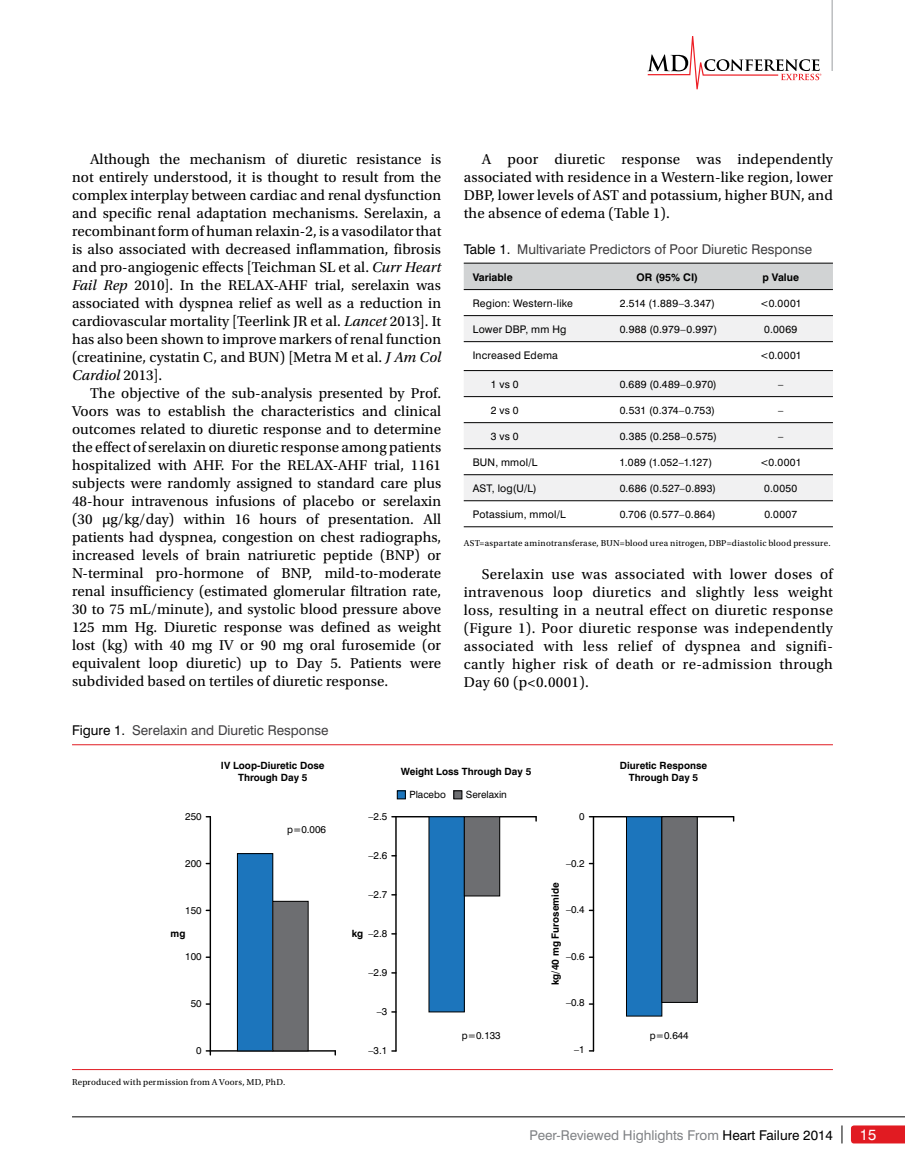
<style>
.page{position:relative;width:905px;height:1175px;background:#fff}
.page>*{position:absolute;margin:0;border:0;box-sizing:border-box;transform-origin:0 0}
.t1{font:15px/18px "Utopia Std";letter-spacing:.005em;color:#000;text-align:justify}
.t2{font:15px "Swiss 721 BT";color:#fff}
.t3{font:13.5px "Swiss 721 BT";color:#414042}
.t4{font:13.5px "Swiss 721 BT";color:#808285}
.t5{font:10.5px "Swiss 721 BT";letter-spacing:.02em;color:#000}
.t6{font:700 10.5px "Swiss 721 BT";color:#000}
.t7{font:700 10.05px/12px "Swiss 721 BT";color:#000;text-align:center}
.t8{font:10.05px "Swiss 721 BT";color:#000}
.t9{font:9px "Utopia Std";letter-spacing:.025em;color:#000}
.s1{font-style:italic}
.s2{color:#000}
</style>
<div class="page">
<svg style="left:647px;top:36px;width:174px;height:53px"></svg>
<hr style="left:831px;top:0;width:1px;height:71px;background:#bcbec0">
<hr style="left:72px;top:1116px;width:832px;height:1px;background:#000">
<svg style="left:841px;top:1125px;width:1px;height:18px"></svg>
<svg style="left:851px;top:1125px;width:53px;height:18px"></svg>
<div style="left:464px;top:264px;width:368px;height:25px;background:#d1d3d4"></div>
<svg style="left:464px;top:316px;width:368px;height:80px"></svg>
<svg style="left:464px;top:423px;width:368px;height:77px"></svg>
<hr style="left:464px;top:263px;width:368px;height:1px;background:#000">
<hr style="left:464px;top:289px;width:368px;height:1px;background:#000">
<hr style="left:464px;top:315px;width:368px;height:1px;background:#000">
<hr style="left:464px;top:341px;width:368px;height:1px;background:#000">
<hr style="left:464px;top:370px;width:368px;height:1px;background:#000">
<hr style="left:464px;top:396px;width:368px;height:1px;background:#000">
<hr style="left:464px;top:526px;width:368px;height:1px;background:#000">
<hr style="left:464px;top:422px;width:368px;height:1px;background:#000">
<hr style="left:464px;top:448px;width:368px;height:1px;background:#000">
<hr style="left:464px;top:474px;width:368px;height:1px;background:#000">
<hr style="left:464px;top:500px;width:368px;height:1px;background:#000">
<hr style="left:72px;top:744px;width:760px;height:1px;background:#e11b22">
<hr style="left:72px;top:1069px;width:760px;height:1px;background:#e11b22">
<div style="left:397px;top:790px;width:8px;height:9px;background:#1c75bc"></div>
<div style="left:397px;top:790px;width:9px;height:9px;border:1px solid #000"></div>
<div style="left:454px;top:790px;width:8px;height:9px;background:#6d6e71"></div>
<div style="left:453px;top:790px;width:9px;height:9px;border:1px solid #000"></div>
<hr style="left:210px;top:816px;width:1px;height:234px;background:#000">
<hr style="left:210px;top:1050px;width:125px;height:1px;background:#000">
<svg style="left:206px;top:1050px;width:5px;height:4px"></svg>
<div style="left:237px;top:853px;width:36px;height:197px;background:#1c75bc"></div>
<div style="left:237px;top:853px;width:36px;height:198px;border:1px solid #000"></div>
<div style="left:273px;top:901px;width:35px;height:149px;background:#6d6e71"></div>
<div style="left:272px;top:901px;width:36px;height:150px;border:1px solid #000"></div>
<hr style="left:395px;top:816px;width:1px;height:235px;background:#000">
<hr style="left:392px;top:816px;width:144px;height:1px;background:#000">
<div style="left:429px;top:816px;width:35px;height:196px;background:#1c75bc"></div>
<div style="left:464px;top:816px;width:35px;height:80px;background:#6d6e71"></div>
<div style="left:464px;top:816px;width:36px;height:80px;border:1px solid #000"></div>
<hr style="left:592px;top:816px;width:2px;height:234px;background:#000">
<hr style="left:589px;top:816px;width:144px;height:1px;background:#000">
<div style="left:626px;top:816px;width:36px;height:200px;background:#1c75bc"></div>
<div style="left:626px;top:816px;width:36px;height:200px;border:1px solid #000"></div>
<div style="left:662px;top:816px;width:35px;height:186px;background:#6d6e71"></div>
<div style="left:661px;top:816px;width:36px;height:186px;border:1px solid #000"></div>
<p class="t1" style="left:72px;top:151px;width:371px;text-indent:18px">Although the mechanism of diuretic resistance is not entirely understood, it is thought to result from the complex interplay between cardiac and renal dysfunction and specific renal adaptation mechanisms. Serelaxin, a recombinant form of human relaxin-2, is a vasodilator that is also associated with decreased inflammation, fibrosis and pro-angiogenic effects [Teichman SL et al. <span class="s1">Curr Heart Fail Rep</span> 2010]. In the RELAX-AHF trial, serelaxin was associated with dyspnea relief as well as a reduction in cardiovascular mortality [Teerlink JR et al. <span class="s1">Lancet</span> 2013]. It has also been shown to improve markers of renal function (creatinine, cystatin C, and BUN) [Metra M et al. <span class="s1">J Am Col Cardiol</span> 2013].</p>
<p class="t1" style="left:72px;top:385px;width:371px;text-indent:18px">The objective of the sub-analysis presented by Prof.<br>Voors was to establish the characteristics and clinical outcomes related to diuretic response and to determine the effect of serelaxin on diuretic response among patients hospitalized with AHF. For the RELAX-AHF trial, 1161 subjects were randomly assigned to standard care plus 48-hour intravenous infusions of placebo or serelaxin (30 μg/kg/day) within 16 hours of presentation. All patients had dyspnea, congestion on chest radiographs, increased levels of brain natriuretic peptide (BNP) or N-terminal pro-hormone of BNP, mild-to-moderate renal insufficiency (estimated glomerular filtration rate, 30 to 75 mL/minute), and systolic blood pressure above 125 mm Hg. Diuretic response was defined as weight lost (kg) with 40 mg IV or 90 mg oral furosemide (or equivalent loop diuretic) up to Day 5. Patients were subdivided based on tertiles of diuretic response.</p>
<p class="t3" style="left:72px;top:724px;width:258px"><span class="s2">Figure 1.</span> Serelaxin and Diuretic Response</p>
<p class="t1" style="left:463px;top:151px;width:371px;text-indent:18px">A poor diuretic response was independently associated with residence in a Western-like region, lower DBP, lower levels of AST and potassium, higher BUN, and the absence of edema (Table 1).</p>
<p class="t3" style="left:464px;top:242px;width:350px"><span class="s2">Table 1.</span> Multivariate Predictors of Poor Diuretic Response</p>
<p class="t6" style="left:472px;top:272px;width:42px">Variable</p>
<p class="t6" style="left:636px;top:272px;width:63px">OR (95% CI)</p>
<p class="t6" style="left:762px;top:272px;width:38px">p Value</p>
<p class="t5" style="left:473px;top:298px;width:102px">Region: Western-like</p>
<p class="t5" style="left:619px;top:298px;width:97px">2.514 (1.889–3.347)</p>
<p class="t5" style="left:760px;top:298px;width:43px">&lt;0.0001</p>
<p class="t5" style="left:473px;top:324px;width:95px">Lower DBP, mm Hg</p>
<p class="t5" style="left:619px;top:324px;width:99px">0.988 (0.979–0.997)</p>
<p class="t5" style="left:764px;top:324px;width:35px">0.0069</p>
<p class="t5" style="left:473px;top:350px;width:87px">Increased Edema</p>
<p class="t5" style="left:760px;top:350px;width:43px">&lt;0.0001</p>
<p class="t5" style="left:491px;top:379px;width:29px">1 vs 0</p>
<p class="t5" style="left:619px;top:379px;width:99px">0.689 (0.489–0.970)</p>
<p class="t5" style="left:491px;top:405px;width:29px">2 vs 0</p>
<p class="t5" style="left:619px;top:405px;width:97px">0.531 (0.374–0.753)</p>
<p class="t5" style="left:491px;top:431px;width:29px">3 vs 0</p>
<p class="t5" style="left:619px;top:431px;width:99px">0.385 (0.258–0.575)</p>
<p class="t5" style="left:473px;top:457px;width:66px">BUN, mmol/L</p>
<p class="t5" style="left:619px;top:457px;width:94px">1.089 (1.052–1.127)</p>
<p class="t5" style="left:760px;top:457px;width:43px">&lt;0.0001</p>
<p class="t5" style="left:473px;top:483px;width:65px">AST, log(U/L)</p>
<p class="t5" style="left:619px;top:483px;width:98px">0.686 (0.527–0.893)</p>
<p class="t5" style="left:764px;top:483px;width:35px">0.0050</p>
<p class="t5" style="left:473px;top:509px;width:94px">Potassium, mmol/L</p>
<p class="t5" style="left:619px;top:509px;width:97px">0.706 (0.577–0.864)</p>
<p class="t5" style="left:764px;top:509px;width:34px">0.0007</p>
<p class="t9" style="left:464px;top:540px;width:368px">AST=aspartate aminotransferase, BUN=blood urea nitrogen, DBP=diastolic blood pressure.</p>
<p class="t1" style="left:464px;top:567px;width:371px;text-indent:18px">Serelaxin use was associated with lower doses of intravenous loop diuretics and slightly less weight loss, resulting in a neutral effect on diuretic response (Figure 1). Poor diuretic response was independently associated with less relief of dyspnea and signifi&shy;cantly higher risk of death or re-admission through Day 60 (p&lt;0.0001).</p>
<p class="t7" style="left:221px;top:760px;width:105px">IV Loop-Diuretic Dose<br>Through Day 5</p>
<p class="t7" style="left:401px;top:766px;width:132px">Weight Loss Through Day 5</p>
<p class="t7" style="left:620px;top:760px;width:89px">Diuretic Response<br>Through Day 5</p>
<p class="t8" style="left:185px;top:811px;width:18px">250</p>
<p class="t8" style="left:185px;top:858px;width:18px">200</p>
<p class="t8" style="left:185px;top:905px;width:18px">150</p>
<p class="t8" style="left:185px;top:951px;width:18px">100</p>
<p class="t7" style="left:171px;top:927px;width:16px">mg</p>
<p class="t8" style="left:191px;top:998px;width:12px">50</p>
<p class="t8" style="left:196px;top:1045px;width:7px">0</p>
<p class="t8" style="left:287px;top:824px;width:40px">p=0.006</p>
<p class="t9" style="left:72px;top:1078px;width:215px">Reproduced with permission from A Voors, MD, PhD.</p>
<p class="t8" style="left:368px;top:811px;width:20px">–2.5</p>
<p class="t8" style="left:368px;top:850px;width:20px">–2.6</p>
<p class="t8" style="left:368px;top:889px;width:20px">–2.7</p>
<p class="t7" style="left:351px;top:927px;width:13px">kg</p>
<p class="t8" style="left:368px;top:928px;width:20px">–2.8</p>
<p class="t8" style="left:368px;top:967px;width:20px">–2.9</p>
<p class="t8" style="left:377px;top:1006px;width:12px">–3</p>
<p class="t8" style="left:368px;top:1045px;width:20px">–3.1</p>
<p class="t8" style="left:409px;top:789px;width:38px">Placebo</p>
<p class="t8" style="left:466px;top:789px;width:43px">Serelaxin</p>
<p class="t8" style="left:462px;top:1030px;width:40px">p=0.133</p>
<p class="t8" style="left:579px;top:811px;width:7px">0</p>
<p class="t8" style="left:566px;top:858px;width:20px">–0.2</p>
<p class="t8" style="left:566px;top:904px;width:20px">–0.4</p>
<p class="t8" style="left:566px;top:951px;width:20px">–0.6</p>
<p class="t8" style="left:566px;top:998px;width:20px">–0.8</p>
<p class="t8" style="left:574px;top:1044px;width:12px">–1</p>
<p class="t7" style="left:550px;top:985px;width:104px;rotate:-90deg">kg/40 mg Furosemide</p>
<p class="t8" style="left:650px;top:1030px;width:40px">p=0.644</p>
<p class="t4" style="left:529px;top:1128px;width:305px">Peer-Reviewed Highlights From <span class="s2">Heart Failure 2014</span></p>
<p class="t2" style="left:860px;top:1127px;width:18px">15</p>
</div>
